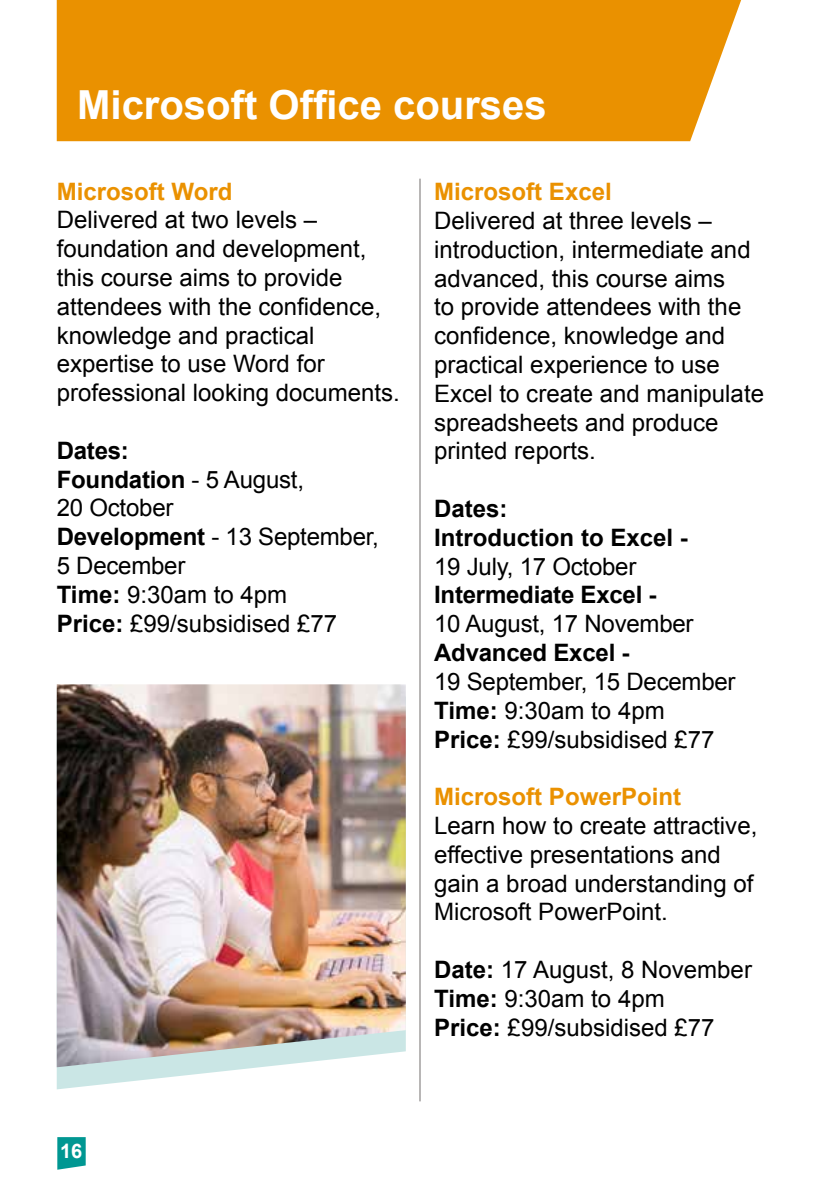
<style>
.page{position:relative;width:840px;height:1191px;background:#fff}
.page>*{position:absolute;margin:0;border:0;box-sizing:border-box;transform-origin:0 0}
.Course_Header{font:700 40px "Arial";color:#fff}
.body_text_12pt{font:24px/28.8px "Arial";color:#000}
.body_text_12pt-2{font:700 24px "Arial";letter-spacing:-.01em;color:#000}
.Bold{font:700 24px "Arial";color:#ea9100}
.t1{font:700 20px "Arial";color:#fff}
.s1{font-weight:400}
.s2{font-weight:700}
</style>
<div class="page">
<svg style="left:57px;top:1137px;width:29px;height:32px"></svg>
<svg style="left:57px;top:1067px;width:203px;height:22px"></svg>
<hr style="left:419px;top:179px;width:1px;height:922px;background:#736f6e">
<div style="left:57px;top:0;width:683px;height:141px;background:#ea9100"></div>
<img style="left:57px;top:684px;width:348px;height:383px">
<h1 class="Course_Header" style="left:77px;top:79px;width:470px">Microsoft Office courses</h1>
<h2 class="Bold" style="left:57px;top:175px;width:177px">Microsoft Word</h2>
<p class="body_text_12pt" style="left:57px;top:206px;width:344px">Delivered at two levels – foundation and development, this course aims to provide attendees with the confidence, knowledge and practical expertise to use Word for professional looking documents.</p>
<p class="body_text_12pt-2" style="left:57px;top:434px;width:74px">Dates:</p>
<p class="body_text_12pt-2" style="left:57px;top:463px;width:248px">Foundation <span class="s1">- 5 August,</span></p>
<p class="body_text_12pt" style="left:57px;top:494px;width:118px">20 October</p>
<p class="body_text_12pt" style="left:57px;top:522px;width:323px"><span class="s2">Development</span> - 13 September,</p>
<p class="body_text_12pt" style="left:57px;top:551px;width:130px">5 December</p>
<p class="body_text_12pt" style="left:57px;top:580px;width:232px"><span class="s2">Time:</span> 9:30am to 4pm</p>
<p class="body_text_12pt" style="left:57px;top:609px;width:282px"><span class="s2">Price:</span> £99/subsidised £77</p>
<h2 class="Bold" style="left:434px;top:176px;width:179px">Microsoft Excel</h2>
<p class="body_text_12pt" style="left:434px;top:206px;width:331px">Delivered at three levels – introduction, intermediate and advanced, this course aims<br>to provide attendees with the confidence, knowledge and practical experience to use<br>Excel to create and manipulate spreadsheets and produce printed reports.</p>
<p class="body_text_12pt-2" style="left:434px;top:493px;width:75px">Dates:</p>
<p class="body_text_12pt-2" style="left:434px;top:521px;width:255px">Introduction to Excel -</p>
<p class="body_text_12pt" style="left:434px;top:552px;width:204px">19 July, 17 October</p>
<p class="body_text_12pt-2" style="left:434px;top:579px;width:224px">Intermediate Excel -</p>
<p class="body_text_12pt" style="left:434px;top:609px;width:261px">10 August, 17 November</p>
<p class="body_text_12pt-2" style="left:434px;top:637px;width:197px">Advanced Excel -</p>
<p class="body_text_12pt" style="left:434px;top:667px;width:303px">19 September, 15 December</p>
<p class="body_text_12pt" style="left:434px;top:696px;width:232px"><span class="s2">Time:</span> 9:30am to 4pm</p>
<p class="body_text_12pt" style="left:434px;top:725px;width:282px"><span class="s2">Price:</span> £99/subsidised £77</p>
<h2 class="Bold" style="left:434px;top:781px;width:248px">Microsoft PowerPoint</h2>
<p class="body_text_12pt" style="left:434px;top:811px;width:324px">Learn how to create attractive, effective presentations and gain a broad understanding of<br>Microsoft PowerPoint.</p>
<p class="body_text_12pt" style="left:434px;top:955px;width:319px"><span class="s2">Date:</span> 17 August, 8 November</p>
<p class="body_text_12pt" style="left:434px;top:984px;width:232px"><span class="s2">Time:</span> 9:30am to 4pm</p>
<p class="body_text_12pt" style="left:434px;top:1013px;width:282px"><span class="s2">Price:</span> £99/subsidised £77</p>
<p class="t1" style="left:60px;top:1138px;width:24px">16</p>
</div>
